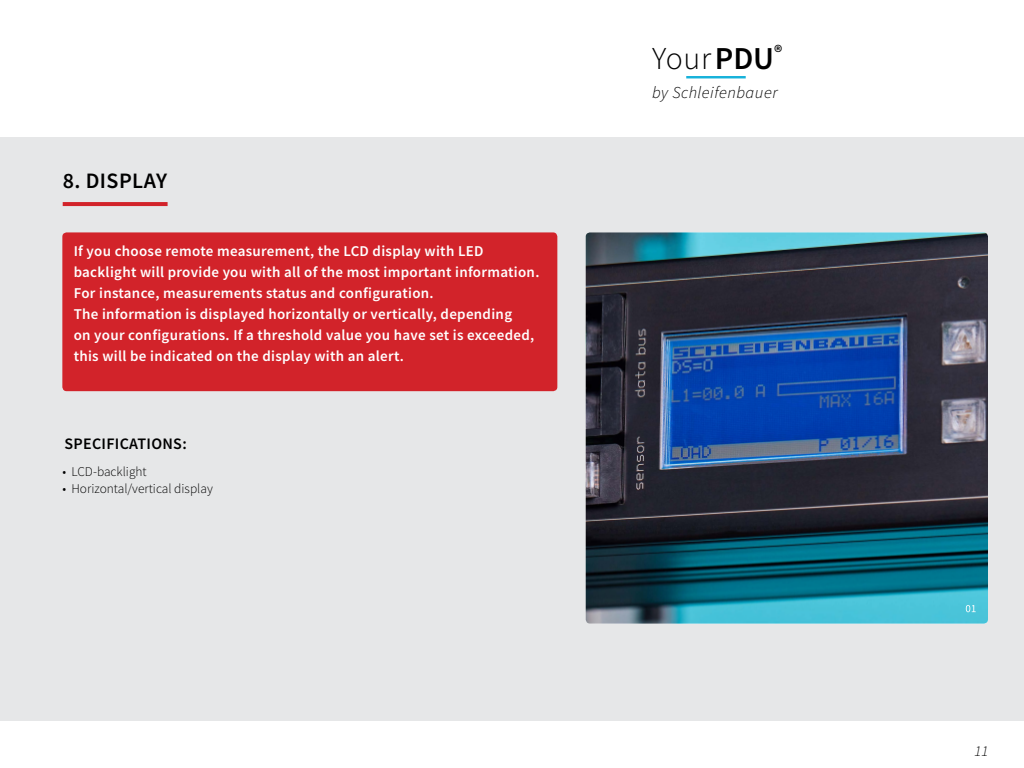
<style>
.page{position:relative;width:1024px;height:768px;background:#fff}
.page>*{position:absolute;margin:0;border:0;box-sizing:border-box;transform-origin:0 0}
.t1{font:300 31.9px "Source Sans Pro";color:#000}
.t2{font:600 22px "Source Sans Pro";letter-spacing:.02em;color:#000}
.t3{font:italic 300 16.6px "Source Sans Pro";letter-spacing:.025em;color:#000}
.t4{font:600 16px "Source Sans Pro";letter-spacing:.02em;color:#000}
.t5{font:600 15px/21px "Source Sans Pro";letter-spacing:.02em;color:#fff}
.t6{font:italic 300 15px "Source Sans Pro";color:#000}
.t7{font:300 13.4px "Source Sans Pro";color:#000}
.s1{font-weight:600}
</style>
<div class="page">
<div style="left:0;top:137px;width:1024px;height:584px;background:#e6e7e8"></div>
<div style="left:62px;top:232px;width:495px;height:159px;background:#d2232a;border-radius:4px"></div>
<hr style="left:686px;top:76px;width:60px;height:2px;background:#17b2da">
<img style="left:586px;top:232px;width:402px;height:392px">
<svg style="left:966px;top:605px;width:10px;height:7px"></svg>
<hr style="left:63px;top:202px;width:105px;height:4px;background:#d2232a">
<h2 class="t2" style="left:63px;top:166px;width:106px">8. Display</h2>
<p class="t5" style="left:74px;top:240px;width:467px">If you choose remote measurement, the LCD display with LE D backlight will provide you with all of the most important information.<br>For instance, measurements status and configuration.<br>The information is displayed horizontally or vertically, depending<br>on your configurations. If a threshold value you have set is exceeded, this will be indicated on the display with an alert.</p>
<p class="t4" style="left:64px;top:434px;width:124px">SPECIFICAtions:</p>
<p class="t7" style="left:62px;top:463px;width:86px">• LCD-backlight</p>
<p class="t7" style="left:62px;top:480px;width:152px">• Horizontal/vertical display</p>
<h1 class="t1" style="left:652px;top:39px;width:132px">Your<span class="s1">PDU</span><sup>®</sup></h1>
<p class="t3" style="left:652px;top:83px;width:128px">by Schleifenbauer</p>
<p class="t6" style="left:974px;top:742px;width:16px">11</p>
</div>
